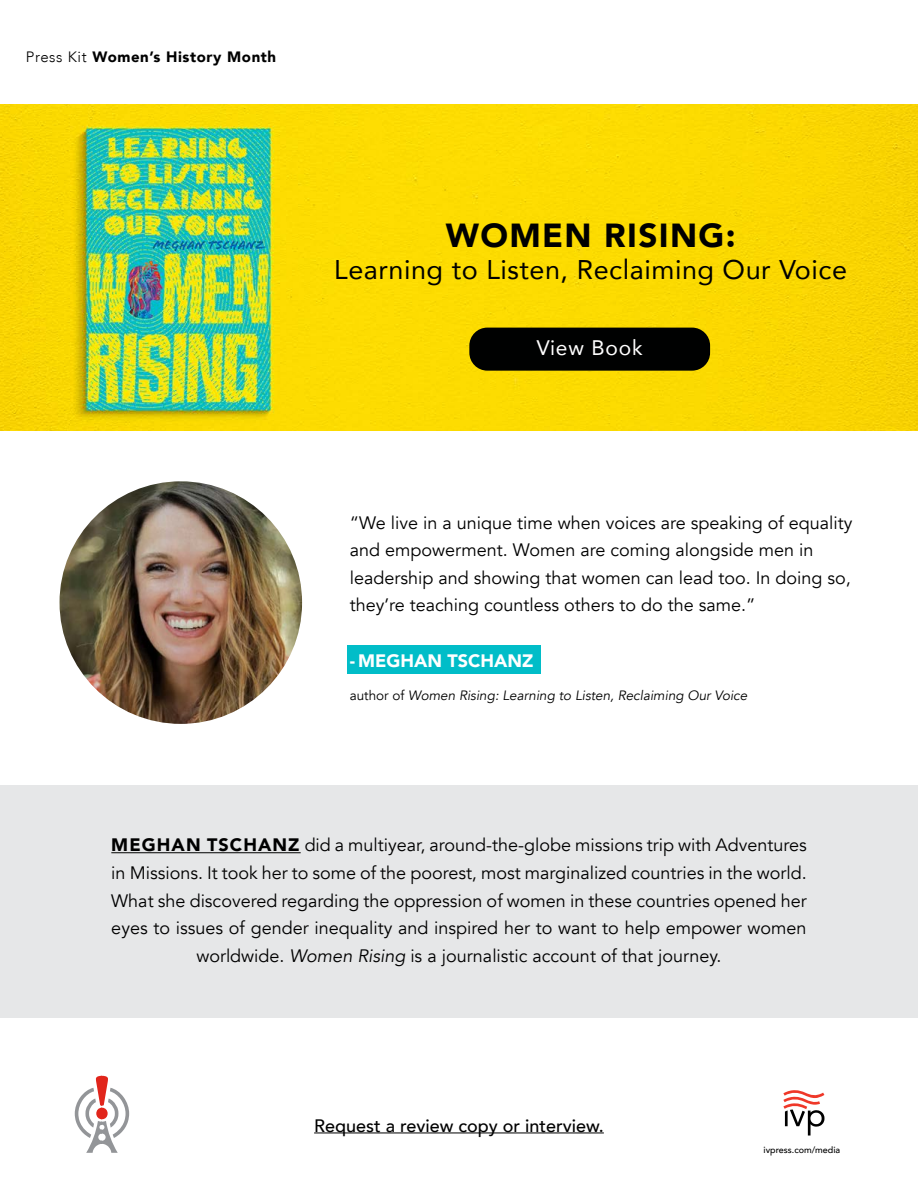
<style>
.page{position:relative;width:918px;height:1188px;background:#fff}
.page>*{position:absolute;margin:0;border:0;box-sizing:border-box;transform-origin:0 0}
.t1{font:900 33.3px "Avenir";letter-spacing:.04em;color:#000}
.t2{font:27px "Avenir";letter-spacing:.02em;color:#000}
.t3{font:21px "Avenir";letter-spacing:.04em;color:#fff}
.t4{font:18px/27.6px "Avenir";color:#000;text-align:center}
.t5{font:500 18px "Avenir";color:#000101}
.t6{font:900 18px "Avenir";color:#fff}
.t7{font:900 15px "Avenir";letter-spacing:.04em;color:#000}
.t8{font:italic 13.5px "Avenir";color:#000}
.t9{font:500 9px "Avenir";color:#000101}
.s1{font-weight:300}
.s2{font-style:normal}
.s3{font-weight:900}
.s4{font-style:italic}
</style>
<div class="page">
<svg style="left:783px;top:1090px;width:42px;height:46px"></svg>
<div style="left:0;top:785px;width:918px;height:233px;background:#e6e7e8"></div>
<img style="left:0;top:104px;width:918px;height:326px">
<img style="left:60px;top:481px;width:242px;height:243px;border-radius:121px">
<hr style="left:111px;top:852px;width:190px;height:1px;background:#000">
<div style="left:469px;top:328px;width:241px;height:43px;background:#000101;border-radius:18px"></div>
<div style="left:348px;top:645px;width:193px;height:29px;background:#01bdc8"></div>
<hr style="left:314px;top:1132px;width:290px;height:1px;background:#000101">
<svg style="left:75px;top:1076px;width:54px;height:77px"></svg>
<p class="t7" style="left:26px;top:44px;width:252px"><span class="s1">Press Kit</span> Women’s History Month</p>
<h1 class="t1" style="left:446px;top:206px;width:291px">WOMEN RISING:</h1>
<h2 class="t2" style="left:334px;top:248px;width:514px">Learning to Listen, Reclaiming Our Voice</h2>
<p class="t3" style="left:537px;top:331px;width:107px">View Book</p>
<p class="t4" style="left:350px;top:509px;width:504px;text-align:left">“We live in a unique time when voices are speaking of equality and empowerment. Women are coming alongside men in leadership and showing that women can lead too. In doing so, they’re teaching countless others to do the same.”</p>
<p class="t6" style="left:350px;top:645px;width:185px">- MEGHAN TSCHANZ</p>
<p class="t8" style="left:350px;top:687px;width:399px"><span class="s2">author of</span> Women Rising: Learning to Listen, Reclaiming Our Voice</p>
<p class="t4" style="left:111px;top:832px;width:697px"><span class="s3">MEGHAN TSCHANZ</span> did a multiyear, around-the-globe missions trip with Adventures in Missions. It took her to some of the poorest, most marginalized countries in the world.<br>What she discovered regarding the oppression of women in these countries opened her eyes to issues of gender inequality and inspired her to want to help empower women worldwide. <span class="s4">Women Rising</span> is a journalistic account of that journey.</p>
<p class="t5" style="left:314px;top:1110px;width:291px">Request a review copy or interview.</p>
<p class="t9" style="left:764px;top:1142px;width:78px">ivpress.com/media</p>
</div>
